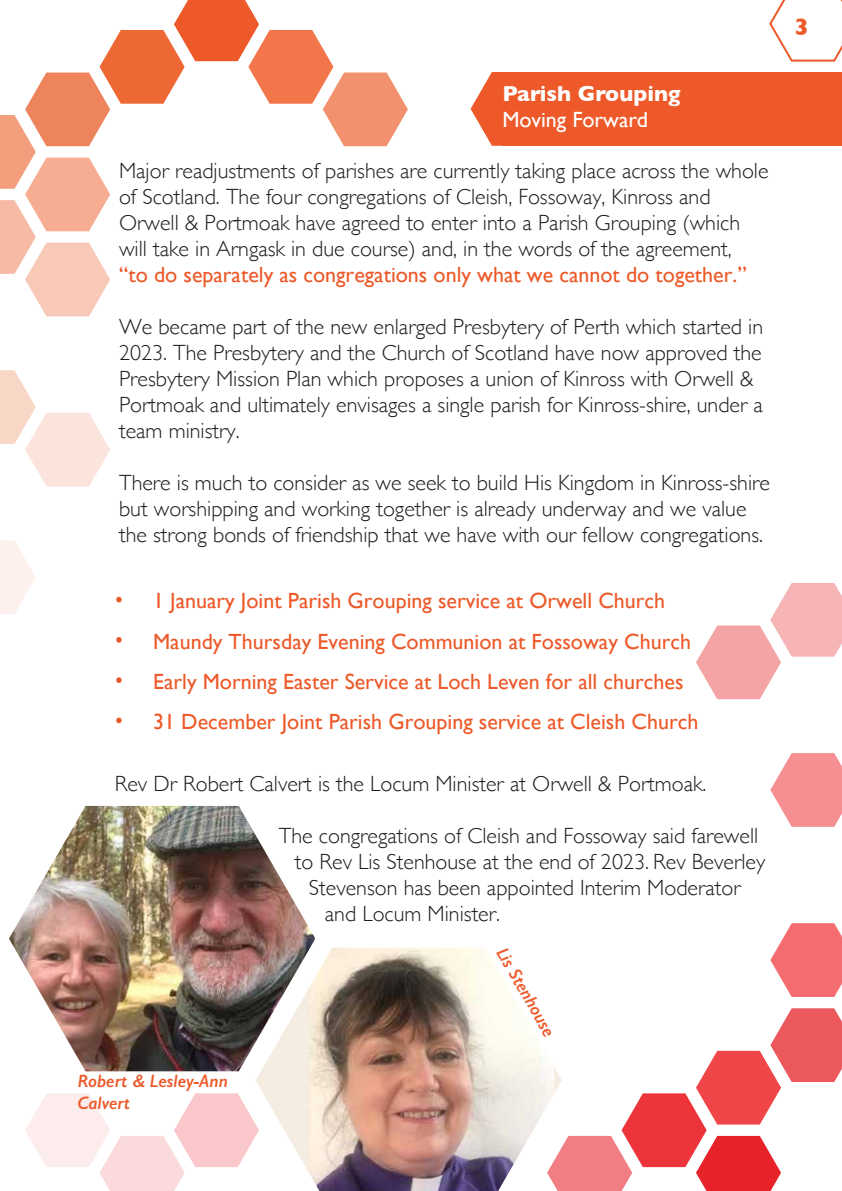
<style>
.page{position:relative;width:842px;height:1191px;background:#fff}
.page>*{position:absolute;margin:0;border:0;box-sizing:border-box;transform-origin:0 0}
.t1{font:700 24px "Gill Sans";color:#ed5929}
.t2{font:300 22px/26px "Gill Sans";color:#1d1d1b}
.t3{font:22px/40.2px "Gill Sans";color:#ed5929}
.t4{font:700 22px "Gill Sans";color:#fff}
.t5{font:22px "Gill Sans";color:#fff}
.t6{font:italic 600 18px/22px "Gill Sans";color:#ed5929}
</style>
<div class="page">
<img style="left:9px;top:806px;width:306px;height:265px">
<img style="left:256px;top:947px;width:291px;height:244px">
<svg style="left:0;top:0;width:408px;height:316px"></svg>
<svg style="left:0;top:370px;width:110px;height:116px"></svg>
<svg style="left:0;top:540px;width:36px;height:74px"></svg>
<svg style="left:25px;top:1093px;width:234px;height:98px"></svg>
<svg style="left:696px;top:583px;width:146px;height:116px"></svg>
<svg style="left:770px;top:753px;width:72px;height:74px"></svg>
<svg style="left:770px;top:923px;width:72px;height:74px"></svg>
<svg style="left:547px;top:1008px;width:295px;height:183px"></svg>
<svg style="left:769px;top:0;width:73px;height:62px"></svg>
<div style="left:502px;top:72px;width:340px;height:74px;background:#ed5929"></div>
<svg style="left:471px;top:72px;width:31px;height:74px"></svg>
<svg style="left:116px;top:597px;width:6px;height:5px"></svg>
<svg style="left:116px;top:637px;width:6px;height:5px"></svg>
<svg style="left:116px;top:677px;width:6px;height:6px"></svg>
<svg style="left:116px;top:717px;width:6px;height:6px"></svg>
<p class="t4" style="left:502px;top:76px;width:180px">Parish Grouping</p>
<p class="t5" style="left:502px;top:106px;width:147px">Moving Forward</p>
<p class="t2" style="left:119px;top:157px;width:651px">Major readjustments of parishes are currently taking place across the whole of Scotland. The four congregations of Cleish, Fossoway, Kinross and Orwell &amp; Portmoak have agreed to enter into a Parish Grouping (which will take in Arngask in due course) and, in the words of the agreement,</p>
<p class="t3" style="left:119px;top:254px;width:629px">“to do separately as congregations only what we cannot do together.”</p>
<p class="t2" style="left:119px;top:313px;width:645px">We became part of the new enlarged Presbytery of Perth which started in 2023. The Presbytery and the Church of Scotland have now approved the Presbytery Mission Plan which proposes a union of Kinross with Orwell &amp; Portmoak and ultimately envisages a single parish for Kinross-shire, under a team ministry.</p>
<p class="t2" style="left:119px;top:469px;width:652px">There is much to consider as we seek to build His Kingdom in Kinross-shire but worshipping and working together is already underway and we value the strong bonds of friendship that we have with our fellow congregations.</p>
<p class="t3" style="left:153px;top:581px;width:547px">1 January Joint Parish Grouping service at Orwell Church Maundy Thursday Evening Communion at Fossoway Church Early Morning Easter Service at Loch Leven for all churches 31 December Joint Parish Grouping service at Cleish Church</p>
<p class="t2" style="left:115px;top:770px;width:593px">Rev Dr Robert Calvert is the Locum Minister at Orwell &amp; Portmoak.</p>
<p class="t2" style="left:279px;top:822px;width:481px">The congregations of Cleish and Fossoway said farewell</p>
<p class="t2" style="left:295px;top:848px;width:472px">to Rev Lis Stenhouse at the end of 2023. Rev Beverley</p>
<p class="t2" style="left:309px;top:874px;width:433px">Stevenson has been appointed Interim Moderator</p>
<p class="t2" style="left:325px;top:900px;width:177px">and Locum Minister.</p>
<p class="t6" style="left:77px;top:1069px;width:152px">Robert &amp; Lesley-Ann<br>Calvert</p>
<p class="t6" style="left:511px;top:943px;width:101px;rotate:60deg">Lis Stenhouse</p>
<p class="t1" style="left:795px;top:8px;width:16px">3</p>
</div>
